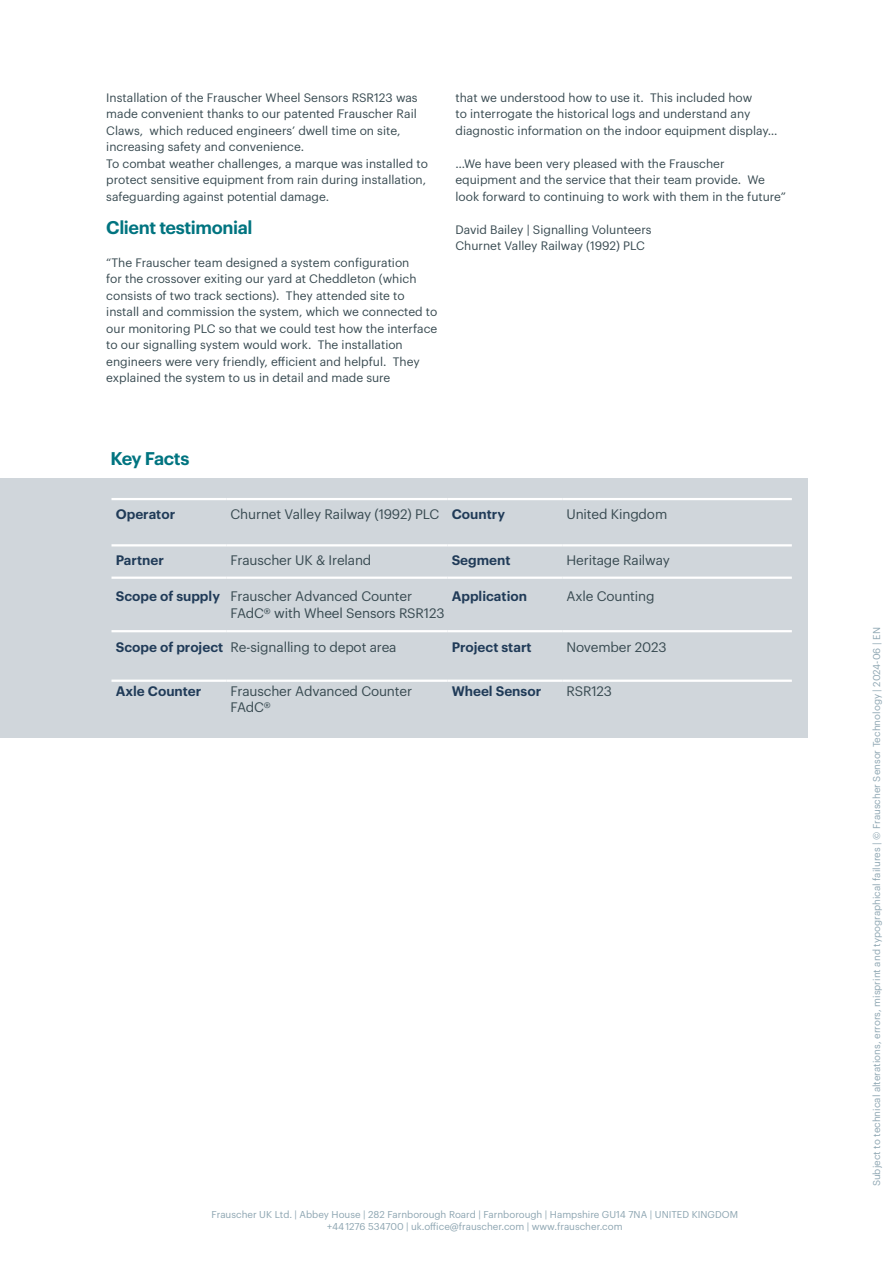
<style>
.page{position:relative;width:893px;height:1263px;background:#fff}
.page>*{position:absolute;margin:0;border:0;box-sizing:border-box;transform-origin:0 0}
.t1{font:600 18px "Graphik LCG";letter-spacing:-.025em;color:#007480}
.t2{font:13.5px/16.5px "Graphik LCG";letter-spacing:-.01em;color:#384a51}
.t3{font:600 13.5px "Graphik LCG";color:#203b58}
.t4{font:12px/16.5px "Graphik LCG";color:#384a51}
.t5{font:9.75px/11.7px "Graphik LCG";color:#8da5b1;text-align:center}
.s1{font-weight:600;color:#203b58}
</style>
<div class="page">
<div style="left:0;top:478px;width:807px;height:259px;background:#d0d6db"></div>
<hr style="left:111px;top:544px;width:115px;height:2px;background:#fff">
<hr style="left:226px;top:544px;width:221px;height:2px;background:#fff">
<hr style="left:447px;top:544px;width:115px;height:2px;background:#fff">
<hr style="left:111px;top:576px;width:115px;height:3px;background:#fff">
<hr style="left:226px;top:576px;width:221px;height:3px;background:#fff">
<hr style="left:111px;top:630px;width:115px;height:2px;background:#fff">
<hr style="left:226px;top:630px;width:221px;height:2px;background:#fff">
<hr style="left:111px;top:679px;width:115px;height:3px;background:#fff">
<hr style="left:226px;top:679px;width:221px;height:3px;background:#fff">
<hr style="left:226px;top:498px;width:221px;height:2px;background:#fff">
<hr style="left:447px;top:498px;width:115px;height:2px;background:#fff">
<hr style="left:111px;top:498px;width:115px;height:2px;background:#fff">
<hr style="left:447px;top:576px;width:115px;height:3px;background:#fff">
<hr style="left:447px;top:630px;width:115px;height:2px;background:#fff">
<hr style="left:447px;top:679px;width:115px;height:3px;background:#fff">
<hr style="left:562px;top:576px;width:230px;height:3px;background:#fff">
<hr style="left:562px;top:630px;width:230px;height:2px;background:#fff">
<hr style="left:562px;top:679px;width:230px;height:3px;background:#fff">
<hr style="left:562px;top:498px;width:230px;height:2px;background:#fff">
<hr style="left:562px;top:544px;width:230px;height:2px;background:#fff">
<p class="t4" style="left:106px;top:88px;width:323px">Installation of the Frauscher Wheel Sensors RSR123 was made convenient thanks to our patented Frauscher Rail Claws, which reduced engineers’ dwell time on site, increasing safety and convenience.<br>To combat weather challenges, a marque was installed to protect sensitive equipment from rain during installation, safeguarding against potential damage.</p>
<h1 class="t1" style="left:106px;top:213px;width:148px">Client testimonial</h1>
<p class="t4" style="left:106px;top:253px;width:333px">“The Frauscher team designed a system configuration<br>for the crossover exiting our yard at Cheddleton (which consists of two track sections). They attended site to install and commission the system, which we connected to our monitoring PLC so that we could test how the interface to our signalling system would work. The installation engineers were very friendly, efficient and helpful. They explained the system to us in detail and made sure</p>
<p class="t4" style="left:455px;top:88px;width:324px">that we understood how to use it. This included how<br>to interrogate the historical logs and understand any diagnostic information on the indoor equipment display…</p>
<p class="t4" style="left:455px;top:154px;width:332px">…We have been very pleased with the Frauscher equipment and the service that their team provide. We look forward to continuing to work with them in the future”</p>
<p class="t4" style="left:455px;top:220px;width:198px">David Bailey | Signalling Volunteers<br>Churnet Valley Railway (1992) PLC</p>
<h1 class="t1" style="left:110px;top:444px;width:80px">Key Facts</h1>
<p class="t3" style="left:116px;top:504px;width:61px">Operator</p>
<p class="t2" style="left:231px;top:505px;width:276px">Churnet Valley Railway (1992) PLC <span class="s1">Country</span></p>
<p class="t2" style="left:566px;top:505px;width:102px">United Kingdom</p>
<p class="t3" style="left:116px;top:550px;width:50px">Partner</p>
<p class="t2" style="left:231px;top:551px;width:142px">Frauscher UK &amp; Ireland</p>
<p class="t3" style="left:452px;top:550px;width:60px">Segment</p>
<p class="t2" style="left:566px;top:551px;width:105px">Heritage Railway</p>
<p class="t2" style="left:231px;top:587px;width:216px;text-indent:-115px"><span class="s1">Scope of supply</span> Frauscher Advanced Counter<br>FAdC® with Wheel Sensors RSR123</p>
<p class="t3" style="left:452px;top:586px;width:77px">Application</p>
<p class="t2" style="left:566px;top:587px;width:90px">Axle Counting</p>
<p class="t2" style="left:116px;top:638px;width:282px"><span class="s1">Scope of project</span> Re-signalling to depot area</p>
<p class="t3" style="left:452px;top:637px;width:81px">Project start</p>
<p class="t2" style="left:566px;top:638px;width:102px">November 2023</p>
<p class="t3" style="left:116px;top:681px;width:87px">Axle Counter</p>
<p class="t2" style="left:231px;top:682px;width:183px">Frauscher Advanced Counter<br>FAdC®</p>
<p class="t3" style="left:452px;top:681px;width:91px">Wheel Sensor</p>
<p class="t2" style="left:566px;top:682px;width:47px">RSR123</p>
<p class="t5" style="left:212px;top:1208px;width:528px">Frauscher UK Ltd. | Abbey House | 282 Farnborough Roard | Farnborough | Hampshire GU14 7NA | UNITED KINGDOM +44 1276 534700 | uk.office@frauscher.com | www.frauscher.com</p>
<p class="t5" style="left:870px;top:1186px;width:561px;rotate:-90deg">Subject to technical alterations, errors, misprint and typographical failures | © Frauscher Sensor Technology | 2024-06 | EN</p>
</div>
